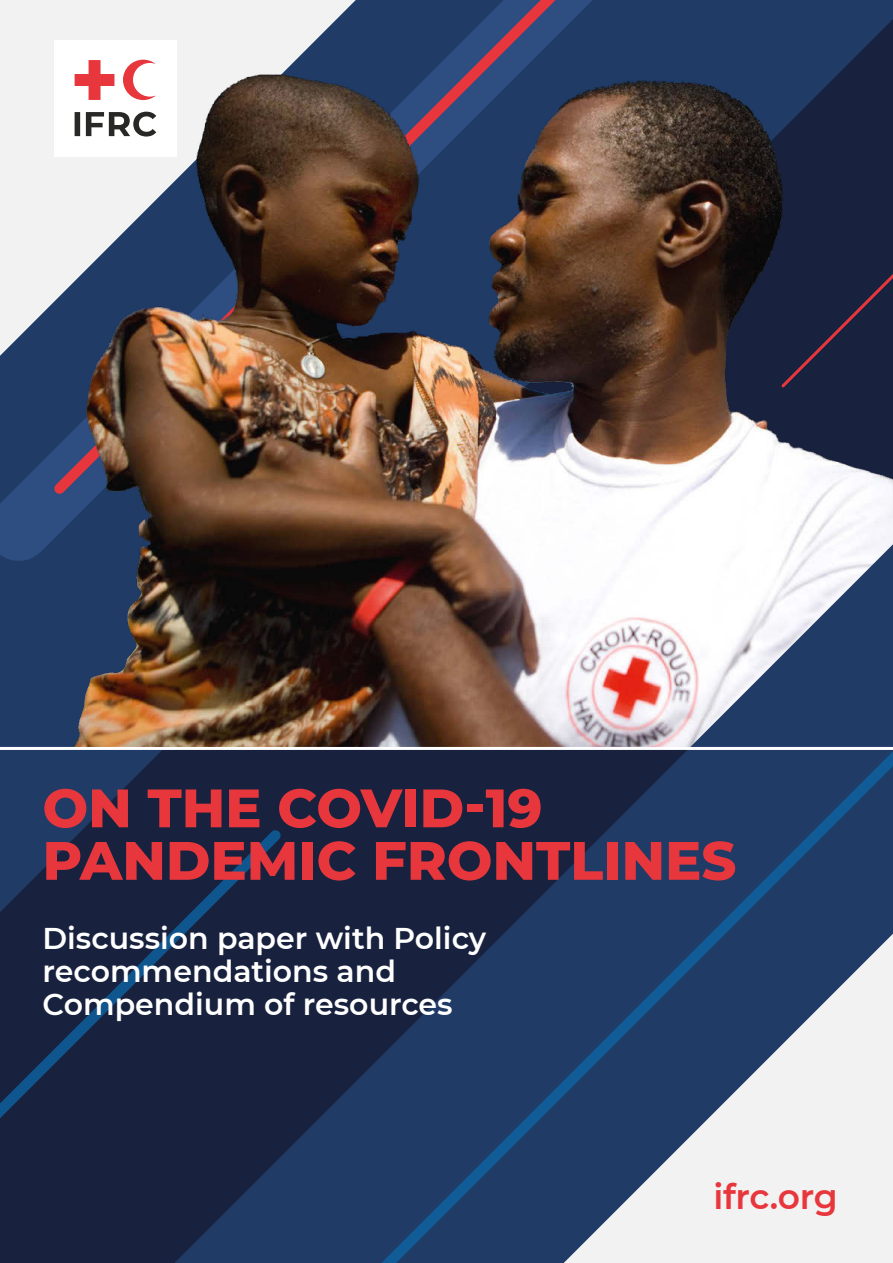
<style>
.page{position:relative;width:893px;height:1263px;background:#fff}
.page>*{position:absolute;margin:0;border:0;box-sizing:border-box;transform-origin:0 0}
.t1{font:800 54px/52.5px "Montserrat";color:#e7373d}
.t2{font:600 34.5px "Montserrat";letter-spacing:-.01em;color:#e7373d}
.t3{font:600 30px/33px "Montserrat";color:#fff}
</style>
<div class="page">
<svg style="left:0;top:821px;width:16px;height:197px;background:#1a2c4e"></svg>
<div style="left:0;top:1018px;width:16px;height:245px;background:#18223e"></div>
<svg style="left:45px;top:0;width:589px;height:17px"></svg>
<img style="left:16px;top:17px;width:877px;height:1246px">
<div style="left:779px;top:86px;width:114px;height:304px;background:#18223e"></div>
<hr style="left:0;top:747px;width:893px;height:3px;background:#fff">
<svg style="left:169px;top:722px;width:724px;height:541px;background:#3e4f6d"></svg>
<h1 class="t1" style="left:43px;top:779px;width:695px">ON THE COVID-19<br>PANDEMIC FRONTLINES</h1>
<p class="t3" style="left:43px;top:920px;width:445px">Discussion paper with Policy recommendations and<br>Compendium of resources</p>
<p class="t2" style="left:713px;top:1172px;width:126px">ifrc.org</p>
</div>
